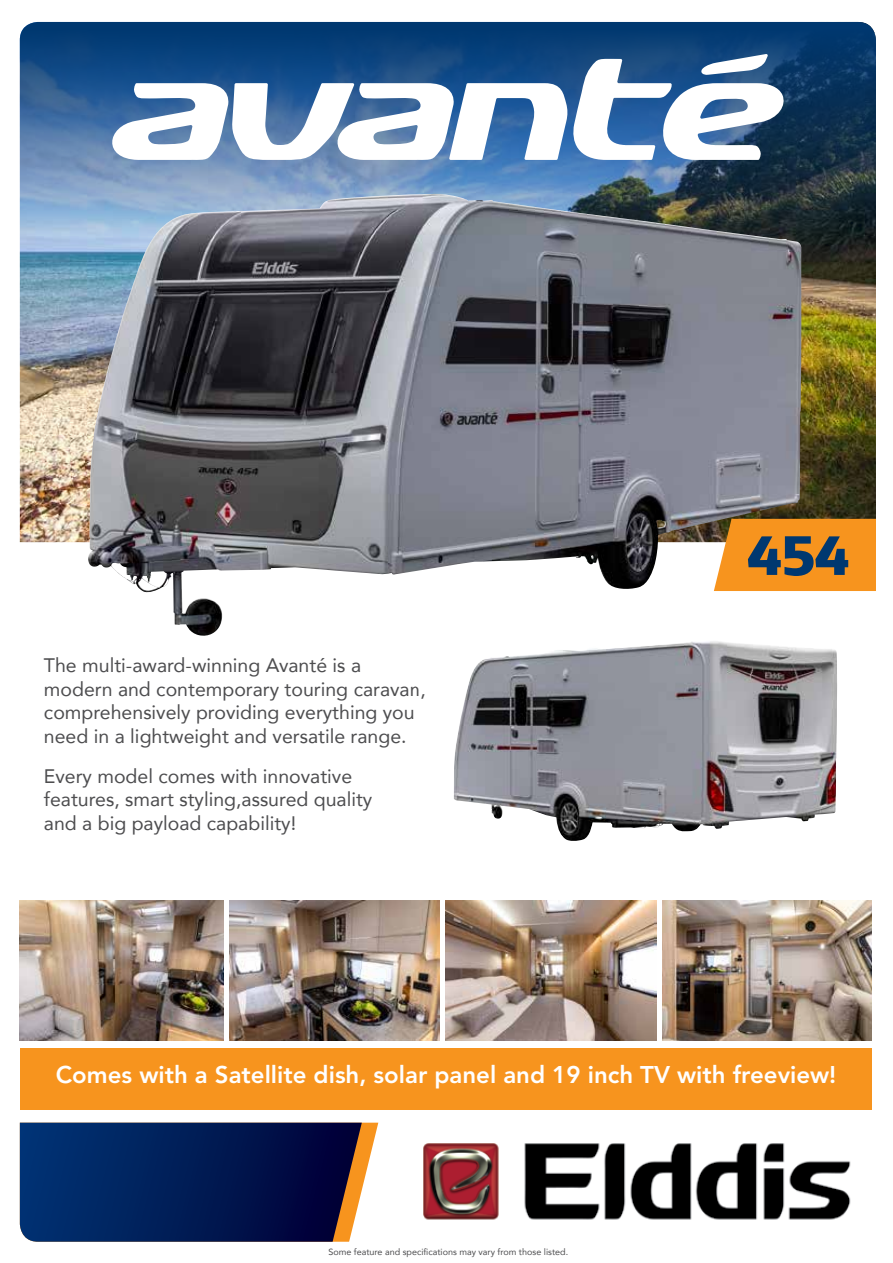
<style>
.page{position:relative;width:893px;height:1263px;background:#fff}
.page>*{position:absolute;margin:0;border:0;box-sizing:border-box;transform-origin:0 0}
.t1{font:900 57px "Gustan";color:#003870}
.t2{font:800 24px "Avenir";color:#fff}
.t3{font:19.5px/23.4px "Avenir";color:#4d4d4f}
.t4{font:9px "Avenir";color:#4d4d4f}
</style>
<div class="page">
<img style="left:20px;top:900px;width:203px;height:141px">
<img style="left:229px;top:900px;width:211px;height:141px">
<img style="left:662px;top:900px;width:210px;height:141px">
<img style="left:446px;top:900px;width:210px;height:141px">
<img style="left:454px;top:641px;width:383px;height:200px">
<img style="left:423px;top:1143px;width:428px;height:77px">
<img style="left:20px;top:22px;width:856px;height:520px">
<img style="left:88px;top:194px;width:713px;height:442px">
<svg style="left:102px;top:54px;width:685px;height:106px"></svg>
<svg style="left:20px;top:1123px;width:359px;height:119px;background:#172a5a"></svg>
<div style="left:713px;top:519px;width:163px;height:72px;background:#f7941e"></div>
<div style="left:20px;top:1048px;width:852px;height:62px;background:#f7941e"></div>
<p class="t3" style="left:44px;top:653px;width:383px">The multi-award-winning Avanté is a modern and contemporary touring caravan, comprehensively providing everything you need in a lightweight and versatile range.</p>
<p class="t3" style="left:44px;top:764px;width:330px">Every model comes with innovative features, smart styling,assured quality and a big payload capability!</p>
<h1 class="t1" style="left:747px;top:518px;width:104px">454</h1>
<p class="t2" style="left:56px;top:1060px;width:782px">Comes with a Satellite dish, solar panel and 19 inch TV with freeview!</p>
<p class="t4" style="left:328px;top:1244px;width:241px">Some feature and specifications may vary from those listed.</p>
</div>
